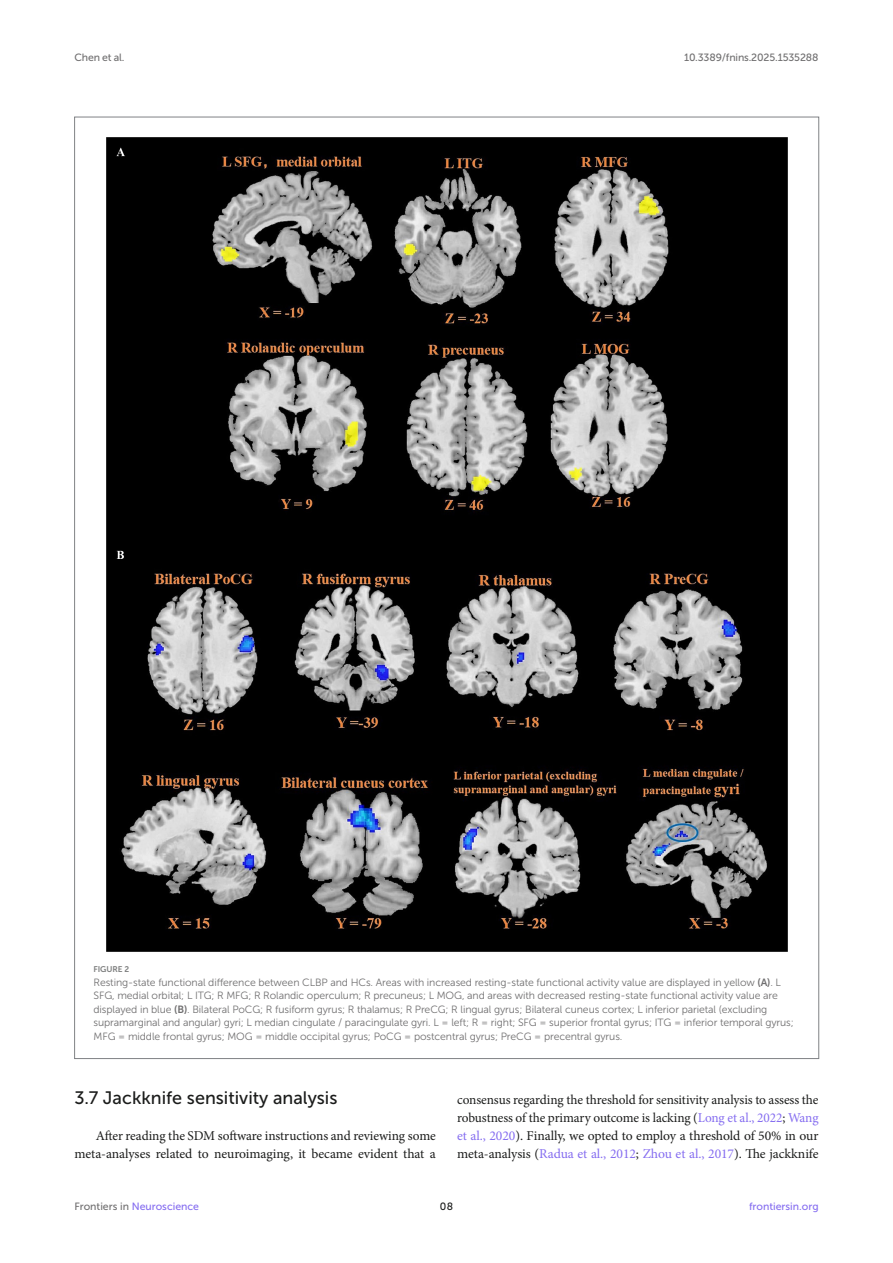
<style>
.page{position:relative;width:893px;height:1263px;background:#fff}
.page>*{position:absolute;margin:0;border:0;box-sizing:border-box;transform-origin:0 0}
.HEAD_2{font:18px "Museo Sans 500";color:#1b1c1b}
.TEXT{font:13.5px/18px "Minion Pro";letter-spacing:-.005em;color:#1b1c1b;text-align:right}
.FIG_LEG{font:10.5px/13.5px "Museo Sans 300";letter-spacing:-.01em;color:#706f70}
.t1{font:10.5px "Museo Sans 500";color:#856df0}
.t2{font:10.5px "Museo Sans 500";letter-spacing:-.015em;color:#706f70}
.t3{font:10.5px "Museo Sans 500";color:#1b1c1b}
.FIG_HD{font:8.25px "Museo Sans 700";letter-spacing:-.01em;color:#7e7f7f}
.s1{font-family:"Museo Sans 700"}
.s2{color:#856df0}
.s3{color:#706f70}
</style>
<div class="page">
<img style="left:106px;top:137px;width:682px;height:815px">
<p class="t2" style="left:74px;top:51px;width:52px">Chen et al.</p>
<p class="t2" style="left:684px;top:51px;width:136px">10.3389/fnins.2025.1535288</p>
<p class="FIG_HD" style="left:94px;top:965px;width:37px">FIGURE 2</p>
<p class="FIG_LEG" style="left:94px;top:975px;width:702px">Resting-state functional difference between CLBP and HCs. Areas with increased resting-state functional activity value are displayed in yellow <span class="s1">(A)</span>. L SFG, medial orbital; L ITG; R MFG; R Rolandic operculum; R precuneus; L MOG, and areas with decreased resting-state functional activity value are displayed in blue <span class="s1">(B)</span>. Bilateral PoCG; R fusiform gyrus; R thalamus; R PreCG; R lingual gyrus; Bilateral cuneus cortex; L inferior parietal (excluding supramarginal and angular) gyri; L median cingulate / paracingulate gyri. L = left; R = right; SFG = superior frontal gyrus; ITG = inferior temporal gyrus; MFG = middle frontal gyrus; MOG = middle occipital gyrus; PoCG = postcentral gyrus; PreCG = precentral gyrus.</p>
<p class="HEAD_2" style="left:74px;top:1088px;width:265px">3.7 Jackknife sensitivity analysis</p>
<p class="TEXT" style="left:74px;top:1127px;width:363px">After reading the SDM software instructions and reviewing some meta-analyses related to neuroimaging, it became evident that a</p>
<p class="TEXT" style="left:457px;top:1091px;width:363px;text-align:justify">consensus regarding the threshold for sensitivity analysis to assess the robustness of the primary outcome is lacking (<span class="s2">Long et al., 2022</span>; <span class="s2">Wang et al., 2020</span>). Finally, we opted to employ a threshold of 50% in our meta-analysis (<span class="s2">Radua et al., 2012</span>; <span class="s2">Zhou et al., 2017</span>). The jackknife</p>
<p class="t1" style="left:74px;top:1200px;width:126px"><span class="s3">Frontiers in</span> Neuroscience</p>
<p class="t3" style="left:440px;top:1200px;width:15px">08</p>
<p class="t1" style="left:749px;top:1200px;width:71px">frontiersin.org</p>
</div>
